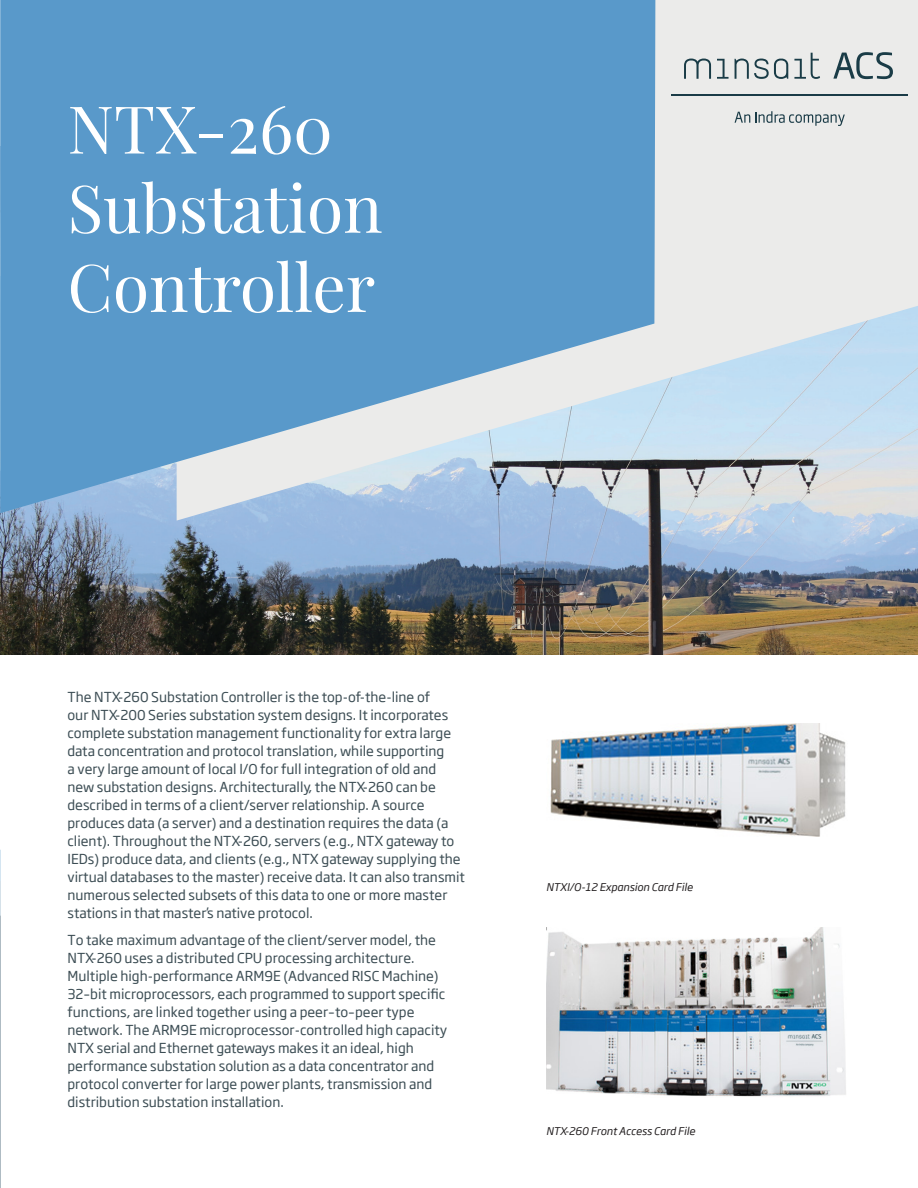
<style>
.page{position:relative;width:918px;height:1188px;background:#fff}
.page>*{position:absolute;margin:0;border:0;box-sizing:border-box;transform-origin:0 0}
.t1{font:66px/79.2px "Playfair Display";color:#fff}
.T1{font:13.5px/18px "Soho Gothic Pro";color:#3c4d54}
.t2{font:italic 10.5px "Soho Gothic Pro";color:#231f20}
</style>
<div class="page">
<img style="left:0;top:513px;width:918px;height:141px">
<svg style="left:177px;top:0;width:741px;height:521px;background:#dbe2e7"></svg>
<svg style="left:0;top:0;width:655px;height:513px;background:#6da4ce"></svg>
<svg style="left:0;top:850px;width:1px;height:338px"></svg>
<svg style="left:684px;top:53px;width:136px;height:26px;background:#c3c9cb"></svg>
<svg style="left:833px;top:52px;width:60px;height:27px;background:#aab4b7"></svg>
<hr style="left:672px;top:94px;width:236px;height:2px;background:#1a3b47">
<svg style="left:735px;top:111px;width:110px;height:15px;background:#bec5c7"></svg>
<img style="left:550px;top:724px;width:296px;height:113px">
<img style="left:546px;top:928px;width:300px;height:169px">
<h1 class="t1" style="left:68px;top:89px;width:317px">NTX-260<br>Substation<br>Controller</h1>
<p class="T1" style="left:68px;top:687px;width:399px">The NTX-260 Substation Controller is the top-of-the-line of<br>our NTX-200 Series substation system designs. It incorporates complete substation management functionality for extra large data concentration and protocol translation, while supporting<br>a very large amount of local I/O for full integration of old and new substation designs. Architecturally, the NTX-260 can be described in terms of a client/server relationship. A source produces data (a server) and a destination requires the data (a client). Throughout the NTX-260, servers (e.g., NTX gateway to IEDs) produce data, and clients (e.g., NTX gateway supplying the virtual databases to the master) receive data. It can also transmit numerous selected subsets of this data to one or more master stations in that master’s native protocol.</p>
<p class="T1" style="left:68px;top:930px;width:381px">To take maximum advantage of the client/server model, the NTX-260 uses a distributed CPU processing architecture.<br>Multiple high-performance ARM9E (Advanced RISC Machine)<br>32–bit microprocessors, each programmed to support specific functions, are linked together using a peer–to–peer type network. The ARM9E microprocessor-controlled high capacity NTX serial and Ethernet gateways makes it an ideal, high performance substation solution as a data concentrator and protocol converter for large power plants, transmission and distribution substation installation.</p>
<p class="t2" style="left:546px;top:879px;width:148px">NTXI/O-12 Expansion Card File</p>
<p class="t2" style="left:546px;top:1123px;width:151px">NTX-260 Front Access Card File</p>
</div>
